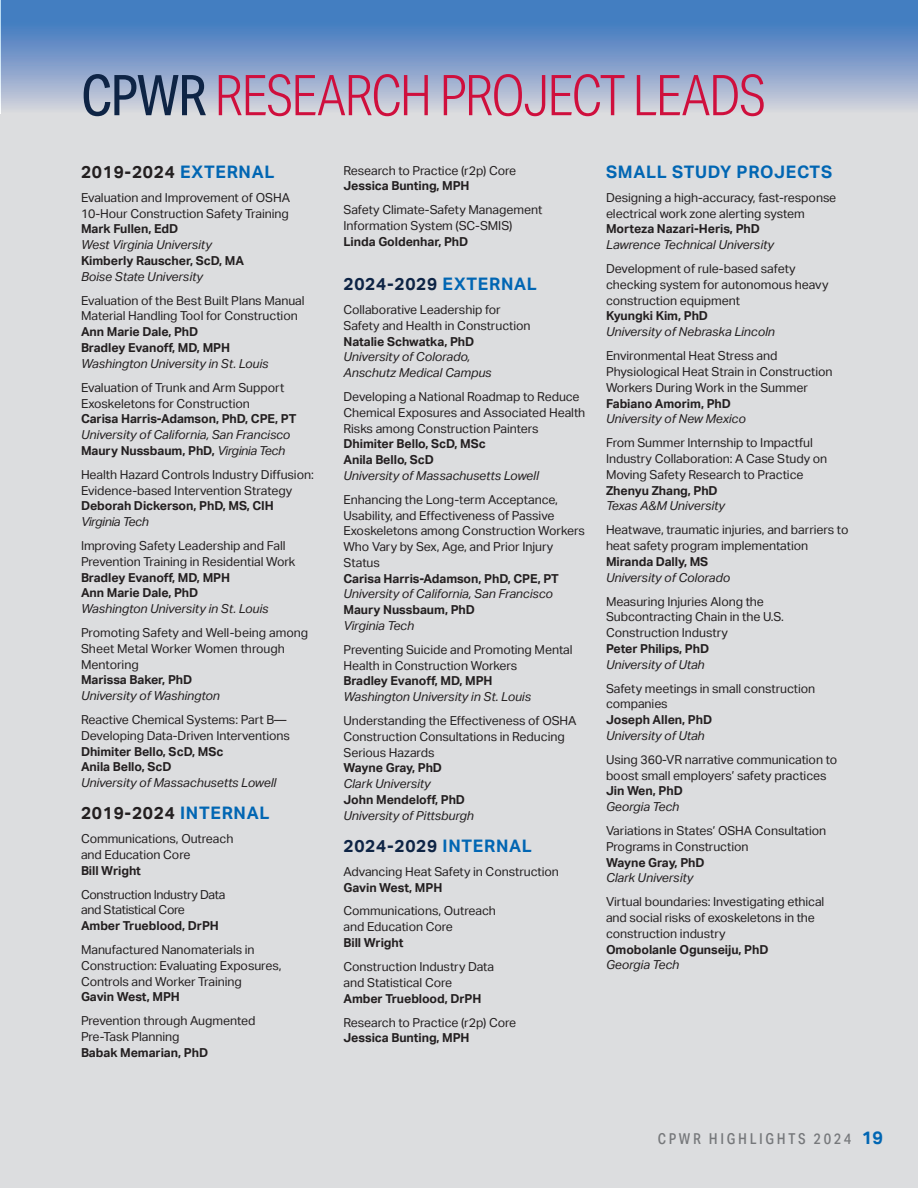
<style>
.page{position:relative;width:918px;height:1188px;background:#dcdddf}
.page>*{position:absolute;margin:0;border:0;box-sizing:border-box;transform-origin:0 0}
.t1{font:300 56.25px "Aktiv Grotesk Cd";letter-spacing:-.03em;color:#cf0f3d}
.t2{font:700 17.25px "Aktiv Grotesk";letter-spacing:.04em;color:#231f20}
.t3{font:700 17.25px "Aktiv Grotesk";letter-spacing:.04em;color:#0e2445}
.t4{font:700 17.25px "Aktiv Grotesk";letter-spacing:.04em;color:#0166b3}
.t5{font:500 15px "Aktiv Grotesk Cd";letter-spacing:.175em;color:#76787b}
.t6{font:12.3px/15.8px "Aktiv Grotesk";letter-spacing:-.005em;color:#231f20}
.t7{font:700 12.3px/15.8px "Aktiv Grotesk";letter-spacing:-.005em;color:#231f20}
.t8{font:italic 12.3px/15.8px "Aktiv Grotesk";letter-spacing:-.005em;color:#231f20}
.t9{font:12.3px/15.8px "Aktiv Grotesk";letter-spacing:-.025em;color:#231f20}
.t10{font:italic 12.3px "Aktiv Grotesk";letter-spacing:-.025em;color:#231f20}
.s1{font-weight:400;color:#0e2445}
.s2{color:#0166b3}
.s3{font-weight:700;font-style:normal}
.s4{font-family:"Aktiv Grotesk";font-weight:700;font-size:18px;color:#0166b3}
</style>
<div class="page">
<svg style="left:1px;top:0;width:917px;height:109px;background:#799bca"></svg>
<svg style="left:0;top:0;width:1px;height:113px"></svg>
<h1 class="t1" style="left:81px;top:63px;width:686px"><span class="s1">CPWR</span> RESEARCH PROJECT LEADS</h1>
<h2 class="t2" style="left:81px;top:162px;width:195px">2019-2024 <span class="s2">EXTERNAL</span></h2>
<p class="t6" style="left:81px;top:190px;width:211px">Evaluation and Improvement of OSHA<br>10-Hour Construction Safety Training</p>
<p class="t7" style="left:81px;top:221px;width:99px">Mark Fullen, EdD</p>
<p class="t8" style="left:81px;top:237px;width:132px">West Virginia University</p>
<p class="t7" style="left:81px;top:253px;width:165px">Kimberly Rauscher, ScD, MA</p>
<p class="t8" style="left:81px;top:269px;width:123px">Boise State University</p>
<p class="t6" style="left:81px;top:293px;width:225px">Evaluation of the Best Built Plans Manual<br>Material Handling Tool for Construction</p>
<p class="t7" style="left:81px;top:324px;width:151px">Ann Marie Dale, PhD<br>Bradley Evanoff, MD, MPH</p>
<p class="t8" style="left:81px;top:356px;width:189px">Washington University in St. Louis</p>
<p class="t6" style="left:81px;top:380px;width:205px">Evaluation of Trunk and Arm Support<br>Exoskeletons for Construction</p>
<p class="t7" style="left:81px;top:411px;width:217px">Carisa Harris-Adamson, PhD, CPE, PT</p>
<p class="t8" style="left:81px;top:427px;width:211px">University of California, San Francisco<br><span class="s3">Maury Nussbaum, PhD,</span> Virginia Tech</p>
<p class="t6" style="left:81px;top:467px;width:234px">Health Hazard Controls Industry Diffusion:<br>Evidence-based Intervention Strategy</p>
<p class="t7" style="left:81px;top:498px;width:194px">Deborah Dickerson, PhD, MS, CIH</p>
<p class="t10" style="left:81px;top:515px;width:69px">Virginia Tech</p>
<p class="t6" style="left:81px;top:538px;width:216px">Improving Safety Leadership and Fall<br>Prevention Training in Residential Work</p>
<p class="t7" style="left:81px;top:569px;width:151px">Bradley Evanoff, MD, MPH<br>Ann Marie Dale, PhD</p>
<p class="t8" style="left:81px;top:601px;width:189px">Washington University in St. Louis</p>
<p class="t6" style="left:81px;top:625px;width:229px">Promoting Safety and Well-being among<br>Sheet Metal Worker Women through<br>Mentoring</p>
<p class="t7" style="left:81px;top:672px;width:113px">Marissa Baker, PhD</p>
<p class="t8" style="left:81px;top:688px;width:140px">University of Washington</p>
<p class="t6" style="left:81px;top:712px;width:211px">Reactive Chemical Systems: Part B—<br>Developing Data-Driven Interventions</p>
<p class="t7" style="left:81px;top:743px;width:144px">Dhimiter Bello, ScD, MSc<br>Anila Bello, ScD</p>
<p class="t8" style="left:81px;top:775px;width:197px">University of Massachusetts Lowell</p>
<h2 class="t2" style="left:81px;top:803px;width:190px">2019-2024 <span class="s2">INTERNAL</span></h2>
<p class="t6" style="left:81px;top:831px;width:154px">Communications, Outreach and Education Core</p>
<p class="t7" style="left:81px;top:863px;width:62px">Bill Wright</p>
<p class="t9" style="left:81px;top:887px;width:146px">Construction Industry Data and Statistical Core</p>
<p class="t7" style="left:81px;top:918px;width:139px">Amber Trueblood, DrPH</p>
<p class="t6" style="left:81px;top:942px;width:202px">Manufactured Nanomaterials in<br>Construction: Evaluating Exposures,<br>Controls and Worker Training</p>
<p class="t7" style="left:81px;top:989px;width:100px">Gavin West, MPH</p>
<p class="t6" style="left:81px;top:1013px;width:176px">Prevention through Augmented<br>Pre-Task Planning</p>
<p class="t7" style="left:81px;top:1045px;width:129px">Babak Memarian, PhD</p>
<p class="t6" style="left:343px;top:162px;width:174px">Research to Practice (r2p) Core</p>
<p class="t7" style="left:343px;top:178px;width:128px">Jessica Bunting, MPH</p>
<p class="t6" style="left:343px;top:202px;width:200px">Safety Climate-Safety Management<br>Information System (SC-SMIS)</p>
<p class="t7" style="left:343px;top:234px;width:126px">Linda Goldenhar, PhD</p>
<h2 class="t3" style="left:344px;top:274px;width:195px">2024-2029 <span class="s2">EXTERNAL</span></h2>
<p class="t6" style="left:344px;top:302px;width:189px">Collaborative Leadership for<br>Safety and Health in Construction</p>
<p class="t7" style="left:344px;top:333px;width:132px">Natalie Schwatka, PhD</p>
<p class="t8" style="left:344px;top:349px;width:150px">University of Colorado,<br>Anschutz Medical Campus</p>
<p class="t6" style="left:344px;top:389px;width:243px">Developing a National Roadmap to Reduce<br>Chemical Exposures and Associated Health<br>Risks among Construction Painters</p>
<p class="t7" style="left:344px;top:436px;width:144px">Dhimiter Bello, ScD, MSc<br>Anila Bello, ScD</p>
<p class="t8" style="left:344px;top:468px;width:197px">University of Massachusetts Lowell</p>
<p class="t6" style="left:344px;top:492px;width:243px">Enhancing the Long-term Acceptance, Usability, and Effectiveness of Passive Exoskeletons among Construction Workers Who Vary by Sex, Age, and Prior Injury Status</p>
<p class="t7" style="left:344px;top:570px;width:217px">Carisa Harris-Adamson, PhD, CPE, PT</p>
<p class="t8" style="left:344px;top:586px;width:211px">University of California, San Francisco</p>
<p class="t7" style="left:344px;top:602px;width:133px">Maury Nussbaum, PhD</p>
<p class="t8" style="left:344px;top:618px;width:72px">Virginia Tech</p>
<p class="t6" style="left:344px;top:642px;width:231px">Preventing Suicide and Promoting Mental<br>Health in Construction Workers</p>
<p class="t7" style="left:344px;top:673px;width:151px">Bradley Evanoff, MD, MPH</p>
<p class="t8" style="left:344px;top:689px;width:189px">Washington University in St. Louis</p>
<p class="t6" style="left:344px;top:713px;width:235px">Understanding the Effectiveness of OSHA<br>Construction Consultations in Reducing<br>Serious Hazards</p>
<p class="t7" style="left:344px;top:760px;width:100px">Wayne Gray, PhD</p>
<p class="t8" style="left:344px;top:776px;width:89px">Clark University</p>
<p class="t7" style="left:344px;top:792px;width:123px">John Mendeloff, PhD</p>
<p class="t8" style="left:344px;top:807px;width:132px">University of Pittsburgh</p>
<h2 class="t3" style="left:344px;top:836px;width:190px">2024-2029 <span class="s2">INTERNAL</span></h2>
<p class="t6" style="left:344px;top:864px;width:217px">Advancing Heat Safety in Construction</p>
<p class="t7" style="left:344px;top:879px;width:100px">Gavin West, MPH</p>
<p class="t6" style="left:344px;top:903px;width:154px">Communications, Outreach and Education Core</p>
<p class="t7" style="left:344px;top:935px;width:62px">Bill Wright</p>
<p class="t6" style="left:344px;top:959px;width:152px">Construction Industry Data and Statistical Core</p>
<p class="t7" style="left:344px;top:990px;width:139px">Amber Trueblood, DrPH</p>
<p class="t6" style="left:344px;top:1014px;width:174px">Research to Practice (r2p) Core</p>
<p class="t7" style="left:344px;top:1030px;width:128px">Jessica Bunting, MPH</p>
<h2 class="t4" style="left:606px;top:162px;width:228px">SMALL STUDY PROJECTS</h2>
<p class="t6" style="left:606px;top:190px;width:232px">Designing a high-accuracy, fast-response electrical work zone alerting system</p>
<p class="t7" style="left:606px;top:221px;width:155px">Morteza Nazari-Heris, PhD</p>
<p class="t8" style="left:606px;top:237px;width:170px">Lawrence Technical University</p>
<p class="t6" style="left:606px;top:261px;width:224px">Development of rule-based safety checking system for autonomous heavy construction equipment</p>
<p class="t7" style="left:606px;top:308px;width:104px">Kyungki Kim, PhD</p>
<p class="t8" style="left:606px;top:324px;width:170px">University of Nebraska Lincoln</p>
<p class="t6" style="left:606px;top:348px;width:228px">Environmental Heat Stress and<br>Physiological Heat Strain in Construction<br>Workers During Work in the Summer</p>
<p class="t7" style="left:606px;top:395px;width:127px">Fabiano Amorim, PhD</p>
<p class="t8" style="left:606px;top:411px;width:141px">University of New Mexico</p>
<p class="t6" style="left:606px;top:435px;width:223px">From Summer Internship to Impactful<br>Industry Collaboration: A Case Study on<br>Moving Safety Research to Practice</p>
<p class="t7" style="left:606px;top:482px;width:113px">Zhenyu Zhang, PhD</p>
<p class="t8" style="left:606px;top:498px;width:121px">Texas A&amp;M University</p>
<p class="t6" style="left:606px;top:522px;width:244px">Heatwave, traumatic injuries, and barriers to heat safety program implementation</p>
<p class="t7" style="left:606px;top:554px;width:104px">Miranda Dally, MS</p>
<p class="t8" style="left:606px;top:569px;width:126px">University of Colorado</p>
<p class="t6" style="left:606px;top:593px;width:179px">Measuring Injuries Along the<br>Subcontracting Chain in the U.S.<br>Construction Industry</p>
<p class="t7" style="left:606px;top:641px;width:105px">Peter Philips, PhD</p>
<p class="t8" style="left:606px;top:656px;width:100px">University of Utah</p>
<p class="t6" style="left:606px;top:680px;width:211px">Safety meetings in small construction companies</p>
<p class="t7" style="left:606px;top:712px;width:108px">Joseph Allen, PhD</p>
<p class="t8" style="left:606px;top:728px;width:100px">University of Utah</p>
<p class="t6" style="left:606px;top:752px;width:233px">Using 360-VR narrative communication to boost small employers’ safety practices</p>
<p class="t7" style="left:606px;top:783px;width:78px">Jin Wen, PhD</p>
<p class="t8" style="left:606px;top:799px;width:75px">Georgia Tech</p>
<p class="t6" style="left:606px;top:823px;width:222px">Variations in States’ OSHA Consultation<br>Programs in Construction</p>
<p class="t7" style="left:606px;top:854px;width:100px">Wayne Gray, PhD</p>
<p class="t8" style="left:606px;top:870px;width:89px">Clark University</p>
<p class="t6" style="left:606px;top:894px;width:220px">Virtual boundaries: Investigating ethical and social risks of exoskeletons in the construction industry</p>
<p class="t7" style="left:606px;top:941px;width:164px">Omobolanle Ogunseiju, PhD</p>
<p class="t8" style="left:606px;top:957px;width:75px">Georgia Tech</p>
<p class="t5" style="left:658px;top:1130px;width:227px">CPWR HIGHLIGHTS 2024 <span class="s4">19</span></p>
</div>
